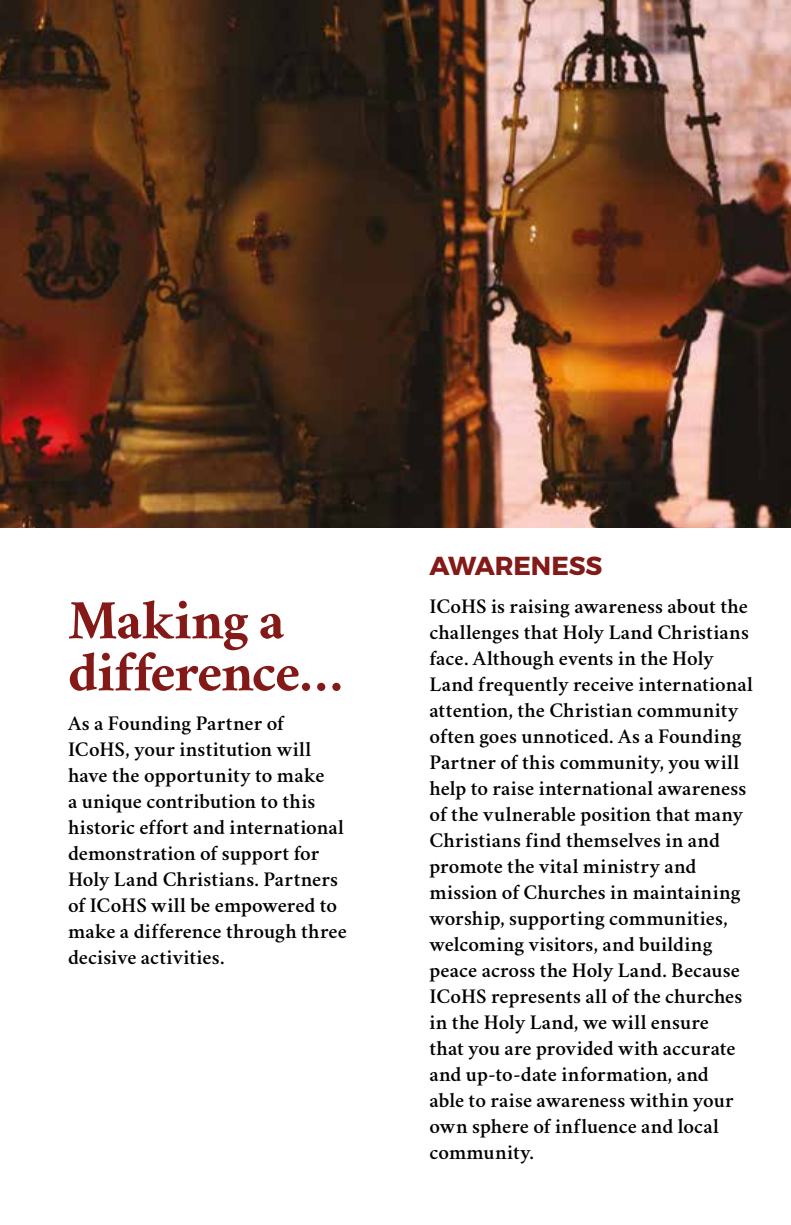
<style>
.page{position:relative;width:791px;height:1225px;background:#fff}
.page>*{position:absolute;margin:0;border:0;box-sizing:border-box;transform-origin:0 0}
.t1{font:700 56px/52px "Crimson";letter-spacing:-.02em;color:#831a18}
.t2{font:700 26px "Montserrat";letter-spacing:-.005em;color:#831a18}
.t3{font:600 21px/26px "Crimson";letter-spacing:.005em;color:#000}
</style>
<div class="page">
<img style="left:0;top:0;width:791px;height:527px">
<h1 class="t1" style="left:68px;top:594px;width:276px">Making a difference…</h1>
<p class="t3" style="left:68px;top:709px;width:280px">As a Founding Partner of<br>ICoHS, your institution will have the opportunity to make<br>a unique contribution to this historic effort and international demonstration of support for<br>Holy Land Christians. Partners of ICoHS will be empowered to make a difference through three decisive activities.</p>
<p class="t2" style="left:429px;top:544px;width:174px">AWARENESS</p>
<p class="t3" style="left:429px;top:591px;width:325px">ICoHS is raising awareness about the challenges that Holy Land Christians face. Although events in the Holy Land frequently receive international attention, the Christian community often goes unnoticed. As a Founding Partner of this community, you will help to raise international awareness of the vulnerable position that many Christians find themselves in and promote the vital ministry and mission of Churches in maintaining worship, supporting communities, welcoming visitors, and building peace across the Holy Land. Because ICoHS represents all of the churches in the Holy Land, we will ensure<br>that you are provided with accurate and up-to-date information, and<br>able to raise awareness within your own sphere of influence and local community.</p>
</div>
